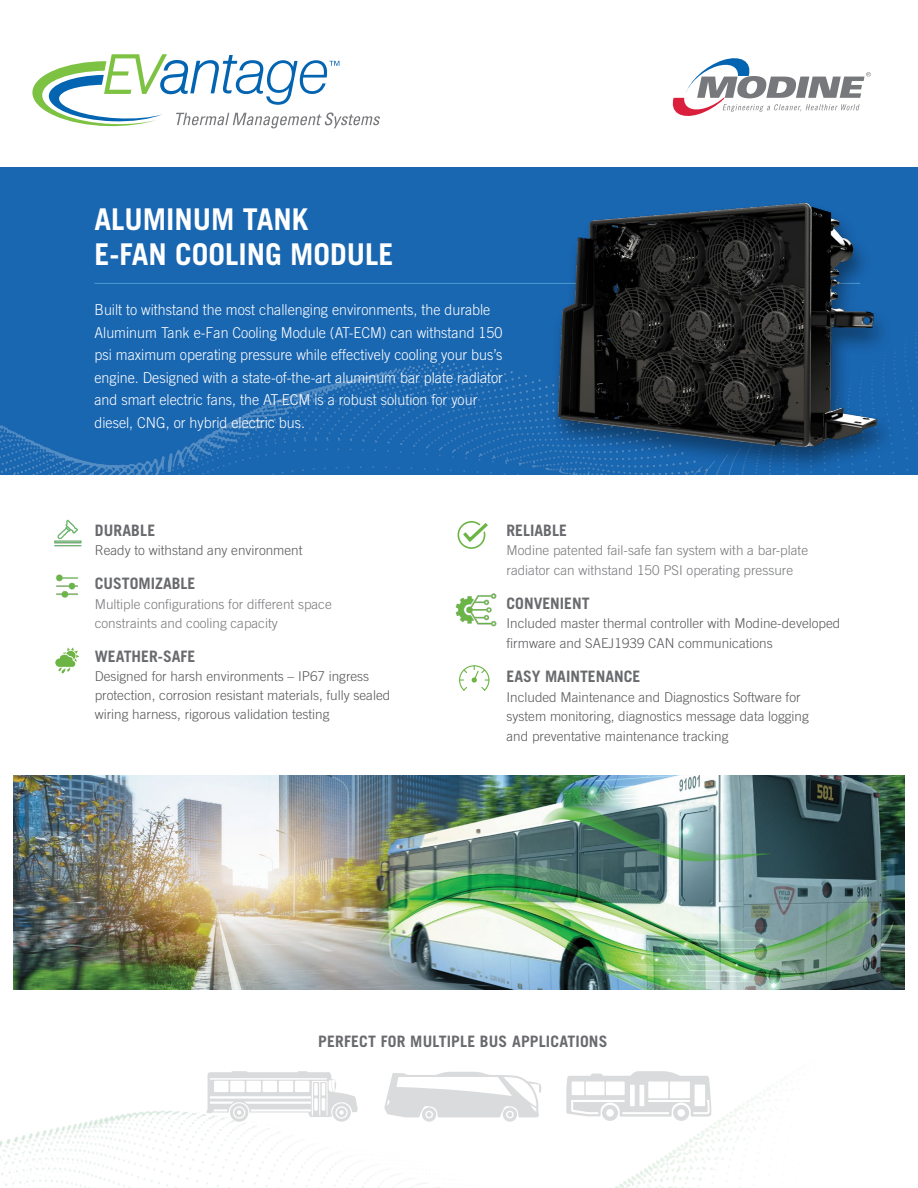
<style>
.page{position:relative;width:918px;height:1188px;background:#fff}
.page>*{position:absolute;margin:0;border:0;box-sizing:border-box;transform-origin:0 0}
.t1{font:700 30px/34.5px "Trade Gothic LT Std";color:#fff}
.t2{font:700 15.75px "Trade Gothic LT Std";color:#696a6d}
.t3{font:300 15px/22.5px "Trade Gothic LT Std";color:#fff;scale:.95 1}
.t4{font:300 13.5px/19.5px "Trade Gothic LT Std";color:#58595b}
.t5{font:300 13.5px/19.5px "Trade Gothic LT Std";color:#797a7d}
</style>
<div class="page">
<svg style="left:673px;top:58px;width:198px;height:58px"></svg>
<svg style="left:32px;top:54px;width:348px;height:74px"></svg>
<div style="left:0;top:167px;width:918px;height:308px;background:#1966b1"></div>
<img style="left:0;top:332px;width:918px;height:143px">
<img style="left:0;top:989px;width:905px;height:199px">
<hr style="left:94px;top:283px;width:766px;height:1px;background:#fff">
<img style="left:14px;top:775px;width:890px;height:214px">
<div style="left:549px;top:201px;width:347px;height:273px;background:#000;opacity:.4"></div>
<img style="left:534px;top:201px;width:353px;height:261px">
<svg style="left:566px;top:1071px;width:145px;height:50px"></svg>
<svg style="left:207px;top:1071px;width:151px;height:51px"></svg>
<svg style="left:54px;top:647px;width:25px;height:27px"></svg>
<svg style="left:459px;top:665px;width:31px;height:26px"></svg>
<img style="left:455px;top:593px;width:42px;height:34px">
<div style="left:458px;top:521px;width:27px;height:28px;border:2px solid #6cb545;border-radius:50%"></div>
<svg style="left:460px;top:521px;width:28px;height:24px"></svg>
<svg style="left:384px;top:1072px;width:157px;height:50px"></svg>
<img style="left:56px;top:574px;width:22px;height:24px">
<img style="left:54px;top:520px;width:27px;height:27px">
<h1 class="t1" style="left:94px;top:202px;width:300px">ALUMINUM TANK<br>E-FAN COOLING MODULE</h1>
<p class="t3" style="left:94px;top:298px;width:432px">Built to withstand the most challenging environments, the durable Aluminum Tank e-Fan Cooling Module (AT-ECM) can withstand 150 psi maximum operating pressure while effectively cooling your bus’s engine. Designed with a state-of-the-art aluminum bar plate radiator and smart electric fans, the AT-ECM is a robust solution for your diesel, CNG, or hybrid electric bus.</p>
<p class="t2" style="left:95px;top:520px;width:62px">DURABLE</p>
<p class="t4" style="left:95px;top:540px;width:209px">Ready to withstand any environment</p>
<p class="t2" style="left:95px;top:574px;width:102px">CUSTOMIZABLE</p>
<p class="t5" style="left:95px;top:594px;width:239px">Multiple configurations for different space constraints and cooling capacity</p>
<p class="t2" style="left:95px;top:647px;width:102px">WEATHER-SAFE</p>
<p class="t4" style="left:95px;top:666px;width:297px;line-height:19px">Designed for harsh environments – IP67 ingress protection, corrosion resistant materials, fully sealed wiring harness, rigorous validation testing</p>
<p class="t2" style="left:507px;top:520px;width:62px">RELIABLE</p>
<p class="t5" style="left:507px;top:540px;width:303px">Modine patented fail-safe fan system with a bar-plate radiator can withstand 150 PSI operating pressure</p>
<p class="t2" style="left:507px;top:594px;width:85px">CONVENIENT</p>
<p class="t4" style="left:507px;top:614px;width:335px">Included master thermal controller with Modine-developed firmware and SAEJ1939 CAN communications</p>
<p class="t2" style="left:507px;top:667px;width:135px">EASY MAINTENANCE</p>
<p class="t4" style="left:507px;top:687px;width:304px">Included Maintenance and Diagnostics Software for system monitoring, diagnostics message data logging and preventative maintenance tracking</p>
<p class="t2" style="left:318px;top:1032px;width:291px">PERFECT FOR MULTIPLE BUS APPLICATIONS</p>
</div>
